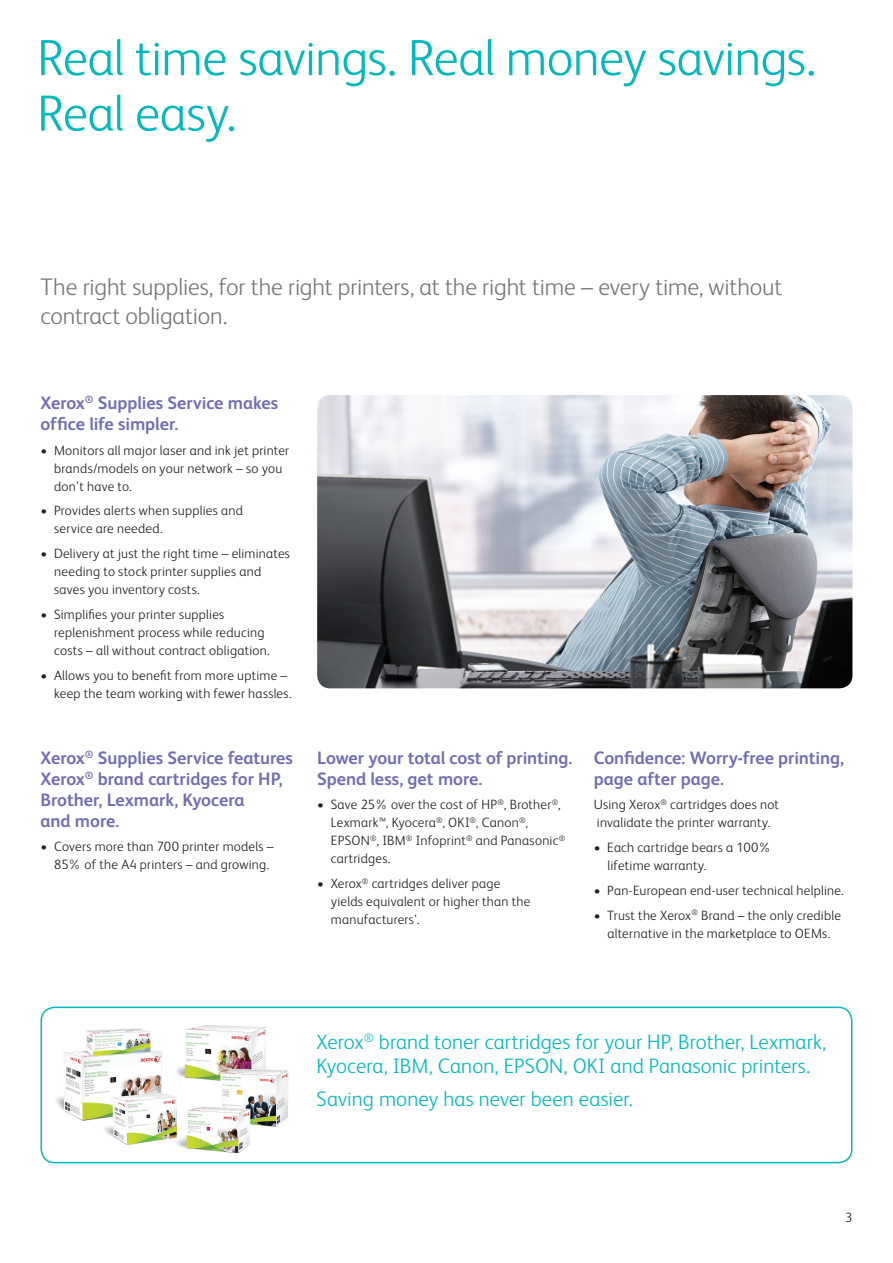
<style>
.page{position:relative;width:893px;height:1263px;background:#fff}
.page>*{position:absolute;margin:0;border:0;box-sizing:border-box;transform-origin:0 0}
.t1{font:300 51px/55.5px "Xerox Sans";letter-spacing:-.01em;color:#03b9bd}
.t2{font:300 24px/28.5px "Xerox Sans";letter-spacing:-.005em;color:#76787b}
.t3{font:300 21px/24px "Xerox Sans";letter-spacing:.005em;color:#03b9bd}
.t4{font:700 18px/21px "Xerox Sans";letter-spacing:-.005em;color:#716eb3}
.t5{font:300 13.5px/18px "Xerox Sans";letter-spacing:.02em;color:#231f20}
</style>
<div class="page">
<img style="left:56px;top:1025px;width:233px;height:129px">
<div style="left:40px;top:1006px;width:812px;height:157px;border:2px solid #03b9bd;border-radius:14px"></div>
<img style="left:317px;top:395px;width:535px;height:293px">
<h1 class="t1" style="left:37px;top:28px;width:780px">Real time savings. Real money savings.<br>Real easy.</h1>
<h2 class="t2" style="left:40px;top:272px;width:743px">The right supplies, for the right printers, at the right time – every time, without contract obligation.</h2>
<h3 class="t4" style="left:40px;top:391px;width:239px">Xerox<sup>®</sup> Supplies Service makes office life simpler.</h3>
<p class="t5" style="left:54px;top:440px;width:236px;text-indent:-14px">• Monitors all major laser and ink jet printer brands/models on your network – so you don’t have to.</p>
<p class="t5" style="left:54px;top:501px;width:190px;text-indent:-14px">• Provides alerts when supplies and service are needed.</p>
<p class="t5" style="left:54px;top:544px;width:237px;text-indent:-14px">• Delivery at just the right time – eliminates needing to stock printer supplies and saves you inventory costs.</p>
<p class="t5" style="left:54px;top:605px;width:217px;text-indent:-14px">• Simplifies your printer supplies replenishment process while reducing costs – all without contract obligation.</p>
<p class="t5" style="left:54px;top:665px;width:239px;text-indent:-14px">• Allows you to benefit from more uptime – keep the team working with fewer hassles.</p>
<h3 class="t4" style="left:40px;top:746px;width:254px">Xerox<sup>®</sup> Supplies Service features<br>Xerox<sup>®</sup> brand cartridges for HP,<br>Brother, Lexmark, Kyocera<br>and more.</h3>
<p class="t5" style="left:54px;top:837px;width:221px;text-indent:-14px">• Covers more than 700 printer models –<br>85% of the A4 printers – and growing.</p>
<h3 class="t4" style="left:317px;top:746px;width:257px">Lower your total cost of printing.<br>Spend less, get more.</h3>
<p class="t5" style="left:331px;top:795px;width:236px;text-indent:-14px">• Save 25% over the cost of HP<sup>®</sup>, Brother<sup>®</sup>,<br>Lexmark™, Kyocera<sup>®</sup>, OKI<sup>®</sup>, Canon<sup>®</sup>,<br>EPSON<sup>®</sup>, IBM<sup>®</sup> Infoprint<sup>®</sup> and Panasonic<sup>® </sup>cartridges.</p>
<p class="t5" style="left:331px;top:874px;width:201px;text-indent:-14px">• Xerox<sup>®</sup> cartridges deliver page yields equivalent or higher than the manufacturers’.</p>
<h3 class="t4" style="left:594px;top:746px;width:252px">Confidence: Worry-free printing, page after page.</h3>
<p class="t5" style="left:594px;top:795px;width:187px">Using Xerox<sup>®</sup> cartridges does not invalidate the printer warranty.</p>
<p class="t5" style="left:608px;top:838px;width:165px;text-indent:-14px">• Each cartridge bears a 100% lifetime warranty.</p>
<p class="t5" style="left:594px;top:880px;width:251px">• Pan-European end-user technical helpline.</p>
<p class="t5" style="left:594px;top:905px;width:249px;text-align:center">• Trust the Xerox<sup>®</sup> Brand – the only credible alternative in the marketplace to OEMs.</p>
<h3 class="t3" style="left:317px;top:1029px;width:511px">Xerox<sup>®</sup> brand toner cartridges for your HP, Brother, Lexmark,<br>Kyocera, IBM, Canon, EPSON, OKI and Panasonic printers.</h3>
<h3 class="t3" style="left:317px;top:1086px;width:318px">Saving money has never been easier.</h3>
<p class="t5" style="left:845px;top:1208px;width:9px">3</p>
</div>
